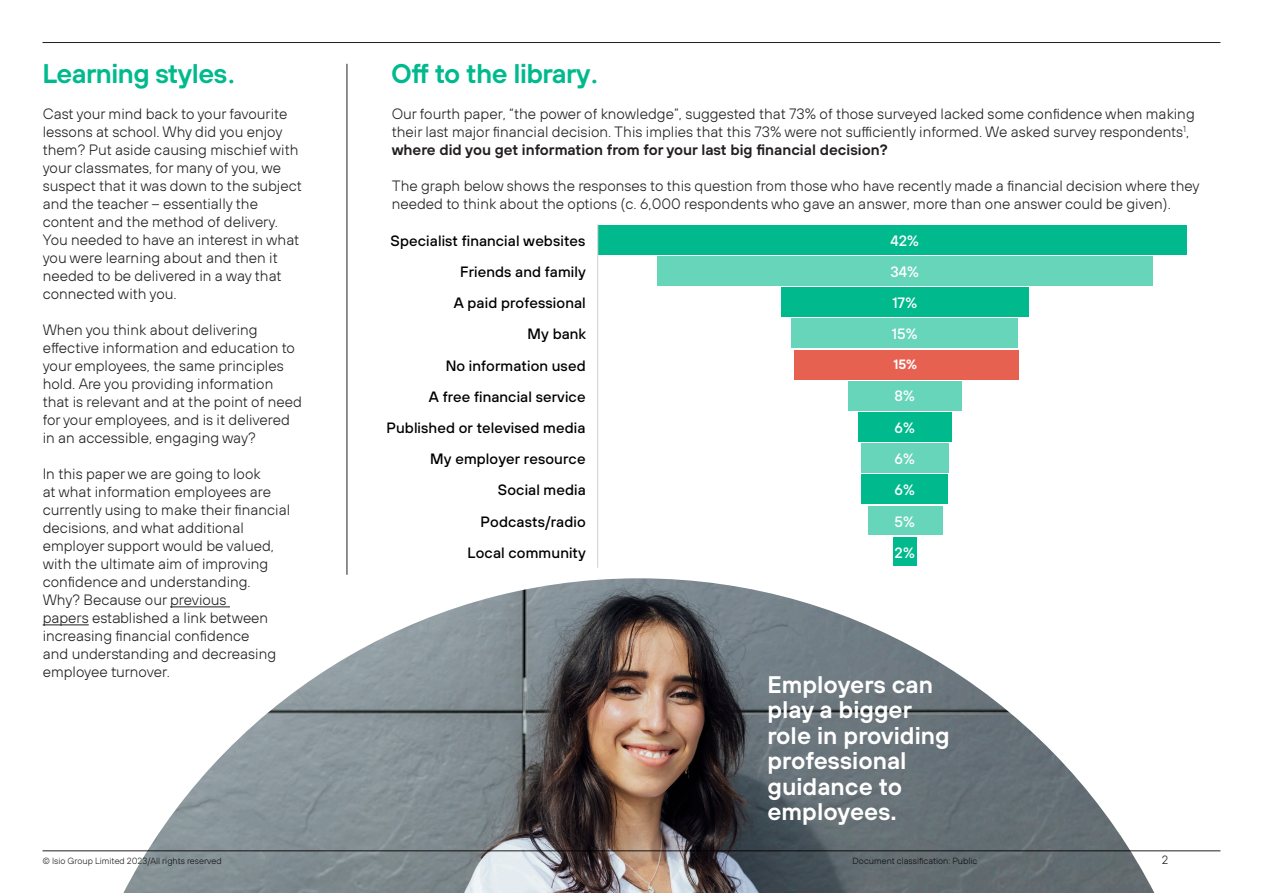
<style>
.page{position:relative;width:1263px;height:893px;background:#fff}
.page>*{position:absolute;margin:0;border:0;box-sizing:border-box;transform-origin:0 0}
.Sub_headers{font:600 27px "TT Hoves";letter-spacing:-.02em;color:#00ba8d}
.Main_body{font:600 24px/25.5px "TT Hoves";color:#fff}
.t1{font:300 15px/18px "TT Hoves";color:#231f20}
.t2{font:500 15px/31.2px "TT Hoves";letter-spacing:.01em;color:#000;text-align:right}
.t3{font:500 15px/31.2px "TT Hoves";color:#fefefe}
.t4{font:600 13.5px "TT Hoves";color:#fff}
.t5{font:300 12px "TT Hoves";color:#231f20}
.t6{font:300 9px "TT Hoves";color:#231f20}
.s1{font-family:"Trebuchet MS";font-weight:400}
.s2{font-weight:600}
</style>
<div class="page">
<hr style="left:43px;top:42px;width:1177px;height:1px;background:#231f20">
<hr style="left:43px;top:850px;width:1177px;height:1px;background:#231f20">
<svg style="left:598px;top:254px;width:588px;height:312px"></svg>
<div style="left:598px;top:225px;width:588px;height:29px;background:#00ba8d"></div>
<div style="left:657px;top:256px;width:496px;height:30px;background:#66d5ba"></div>
<div style="left:781px;top:288px;width:247px;height:29px;background:#00ba8d"></div>
<div style="left:792px;top:319px;width:226px;height:29px;background:#66d5ba"></div>
<div style="left:848px;top:381px;width:113px;height:29px;background:#66d5ba"></div>
<div style="left:858px;top:412px;width:94px;height:30px;background:#00ba8d"></div>
<div style="left:861px;top:444px;width:87px;height:29px;background:#66d5ba"></div>
<div style="left:861px;top:475px;width:87px;height:29px;background:#00ba8d"></div>
<div style="left:867px;top:506px;width:75px;height:29px;background:#66d5ba"></div>
<div style="left:893px;top:538px;width:23px;height:28px;background:#00ba8d"></div>
<hr style="left:597px;top:224px;width:1px;height:344px;background:#d9d9d9">
<div style="left:794px;top:350px;width:224px;height:30px;background:#e76151"></div>
<hr style="left:43px;top:624px;width:46px;height:1px;background:#231f20">
<img style="left:123px;top:578px;width:1032px;height:315px">
<hr style="left:347px;top:64px;width:1px;height:511px;background:#231f20">
<p class="Sub_headers" style="left:43px;top:56px;width:196px">Learning styles<span class="s1">.</span></p>
<p class="Sub_headers" style="left:391px;top:56px;width:210px">Off to the library<span class="s1">.</span></p>
<p class="t1" style="left:43px;top:105px;width:261px">Cast your mind back to your favourite lessons at school. Why did you enjoy them? Put aside causing mischief with your classmates, for many of you, we suspect that it was down to the subject and the teacher – essentially the content and the method of delivery.<br>You needed to have an interest in what you were learning about and then it needed to be delivered in a way that connected with you.</p>
<p class="t1" style="left:43px;top:321px;width:261px">When you think about delivering effective information and education to your employees, the same principles hold. Are you providing information that is relevant and at the point of need for your employees, and is it delivered in an accessible, engaging way?</p>
<p class="t1" style="left:43px;top:465px;width:249px">In this paper we are going to look<br>at what information employees are currently using to make their financial decisions, and what additional employer support would be valued, with the ultimate aim of improving confidence and understanding.<br>Why? Because our previous<br>papers established a link between increasing financial confidence<br>and understanding and decreasing employee turnover.</p>
<p class="t1" style="left:392px;top:105px;width:805px">Our fourth paper, “the power of knowledge”, suggested that 73% of those surveyed lacked some confidence when making their last major financial decision. This implies that this 73% were not sufficiently informed. We asked survey respondents<sup>1</sup>, <span class="s2">where did you get information from for your last big financial decision?</span></p>
<p class="t1" style="left:392px;top:177px;width:809px">The graph below shows the responses to this question from those who have recently made a financial decision where they needed to think about the options (c. 6,000 respondents who gave an answer, more than one answer could be given).</p>
<p class="t2" style="left:386px;top:224px;width:201px">Specialist financial websites<br>Friends and family<br>A paid professional<br>My bank<br>No information used<br>A free financial service<br>Published or televised media<br>My employer resource<br>Social media<br>Podcasts/radio<br>Local community</p>
<p class="t3" style="left:890px;top:224px;width:30px">42%<br>34%<br>17%<br>15%<br>15%<br>8%<br>6%<br>6%<br>6%<br>5%<br>2%</p>
<p class="t4" style="left:893px;top:356px;width:25px">15%</p>
<p class="Main_body" style="left:767px;top:671px;width:184px">Employers can play a bigger role in providing professional guidance to employees.</p>
<p class="t6" style="left:43px;top:855px;width:181px">© Isio Group Limited 2023/All rights reserved</p>
<p class="t6" style="left:853px;top:855px;width:126px">Document classification: Public</p>
<p class="t5" style="left:1162px;top:852px;width:8px">2</p>
</div>
